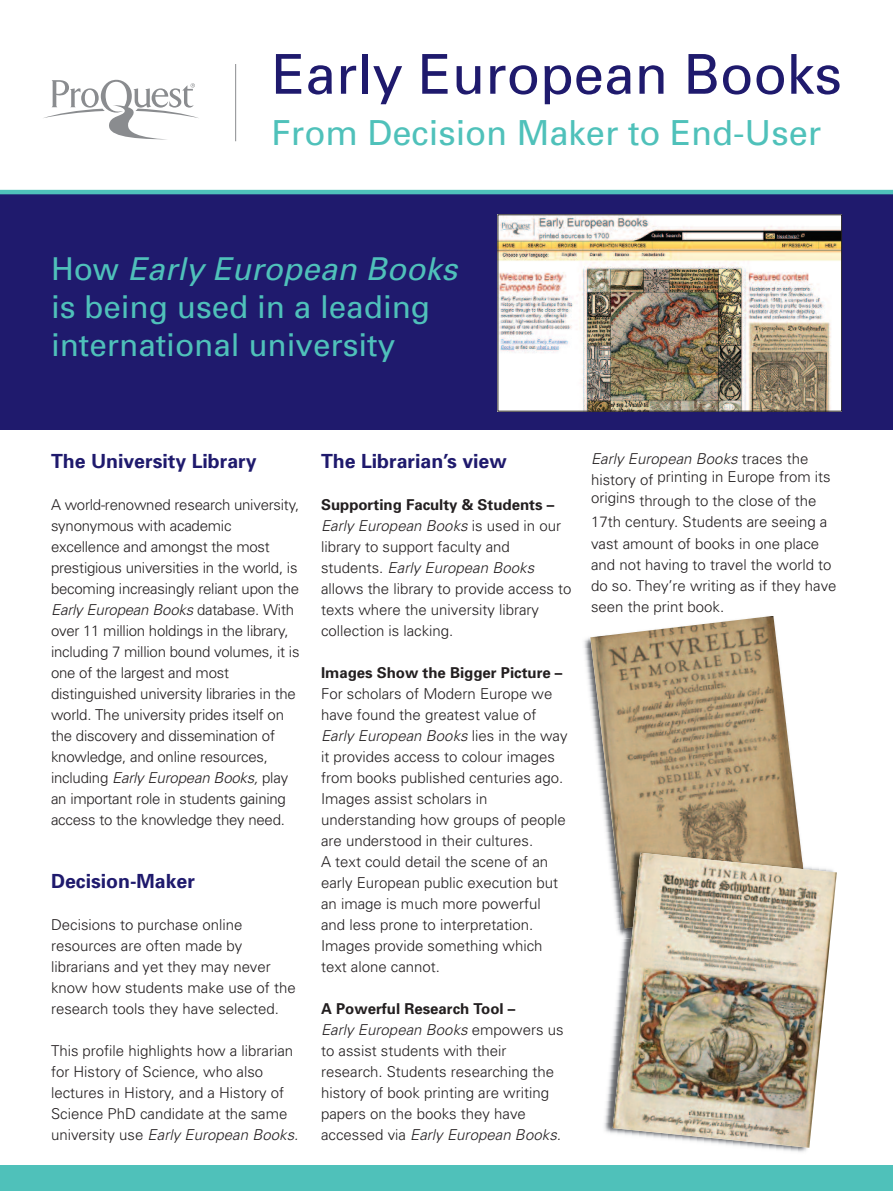
<style>
.page{position:relative;width:893px;height:1191px;background:#fff}
.page>*{position:absolute;margin:0;border:0;box-sizing:border-box;transform-origin:0 0}
.t1{font:54.9px "Univers";color:#1f1a6d}
.t2{font:34.5px "Univers";color:#4fc1ba}
.t3{font:31.5px/37.8px "Univers";color:#4fc1ba}
.t4{font:700 19.5px "Univers";color:#1f1a6d}
.t5{font:300 15px/21px "Univers";color:#231f20}
.t6{font:700 15px "Univers";color:#231f20}
.s1{font-style:italic}
.s2{font-weight:700}
</style>
<div class="page">
<div style="left:0;top:191px;width:893px;height:238px;background:#1f1a6d"></div>
<svg style="left:44px;top:80px;width:154px;height:59px"></svg>
<hr style="left:235px;top:64px;width:1px;height:77px;background:#8a8c8f">
<hr style="left:0;top:190px;width:893px;height:4px;background:#4fc1ba">
<div style="left:0;top:1164px;width:893px;height:27px;background:#4fc1ba"></div>
<img style="left:590px;top:616px;width:211px;height:246px">
<img style="left:604px;top:862px;width:206px;height:290px">
<img style="left:622px;top:844px;width:180px;height:8px">
<img style="left:613px;top:852px;width:224px;height:295px">
<img style="left:499px;top:216px;width:341px;height:193px">
<h1 class="t1" style="left:272px;top:54px;width:572px">Early European Books</h1>
<h2 class="t2" style="left:272px;top:120px;width:551px">From Decision Maker to End-User</h2>
<h3 class="t3" style="left:51px;top:253px;width:408px">How <span class="s1">Early European Books </span>is being used in a leading international university</h3>
<h3 class="t4" style="left:51px;top:453px;width:207px">The University Library</h3>
<p class="t5" style="left:51px;top:495px;width:250px">A world-renowned research university, synonymous with academic excellence and amongst the most prestigious universities in the world, is becoming increasingly reliant upon the <span class="s1">Early European Books</span> database. With over 11 million holdings in the library, including 7 million bound volumes, it is one of the largest and most distinguished university libraries in the world. The university prides itself on the discovery and dissemination of knowledge, and online resources, including <span class="s1">Early European Books,</span> play an important role in students gaining access to the knowledge they need.</p>
<h3 class="t4" style="left:51px;top:873px;width:145px">Decision-Maker</h3>
<p class="t5" style="left:51px;top:915px;width:246px">Decisions to purchase online resources are often made by librarians and yet they may never know how students make use of the research tools they have selected.</p>
<p class="t5" style="left:51px;top:1041px;width:249px">This profile highlights how a librarian for History of Science, who also lectures in History, and a History of Science PhD candidate at the same university use <span class="s1">Early European Books.</span></p>
<h3 class="t4" style="left:321px;top:453px;width:187px">The Librarian’s view</h3>
<p class="t5" style="left:321px;top:495px;width:252px"><span class="s2">Supporting Faculty &amp; Students –<br></span><span class="s1">Early European Books</span> is used in our library to support faculty and students. <span class="s1">Early European Books </span>allows the library to provide access to texts where the university library collection is lacking.</p>
<p class="t6" style="left:321px;top:667px;width:243px">Images Show the Bigger Picture –</p>
<p class="t5" style="left:321px;top:684px;width:248px">For scholars of Modern Europe we have found the greatest value of<br><span class="s1">Early European Books</span> lies in the way it provides access to colour images from books published centuries ago.<br>Images assist scholars in understanding how groups of people are understood in their cultures.<br>A text could detail the scene of an early European public execution but an image is much more powerful and less prone to interpretation.<br>Images provide something which text alone cannot.</p>
<p class="t5" style="left:321px;top:999px;width:244px"><span class="s2">A Powerful Research Tool –<br></span><span class="s1">Early European Books</span> empowers us to assist students with their research. Students researching the history of book printing are writing papers on the books they have accessed via <span class="s1">Early European Books.</span></p>
<p class="t5" style="left:591px;top:451px;width:241px;line-height:18px"><span class="s1">Early European Books</span> traces the history of printing in Europe from its</p>
<p class="t5" style="left:591px;top:492px;width:247px">origins through to the close of the<br>17th century. Students are seeing a vast amount of books in one place and not having to travel the world to do so. They’re writing as if they have seen the print book.</p>
</div>
